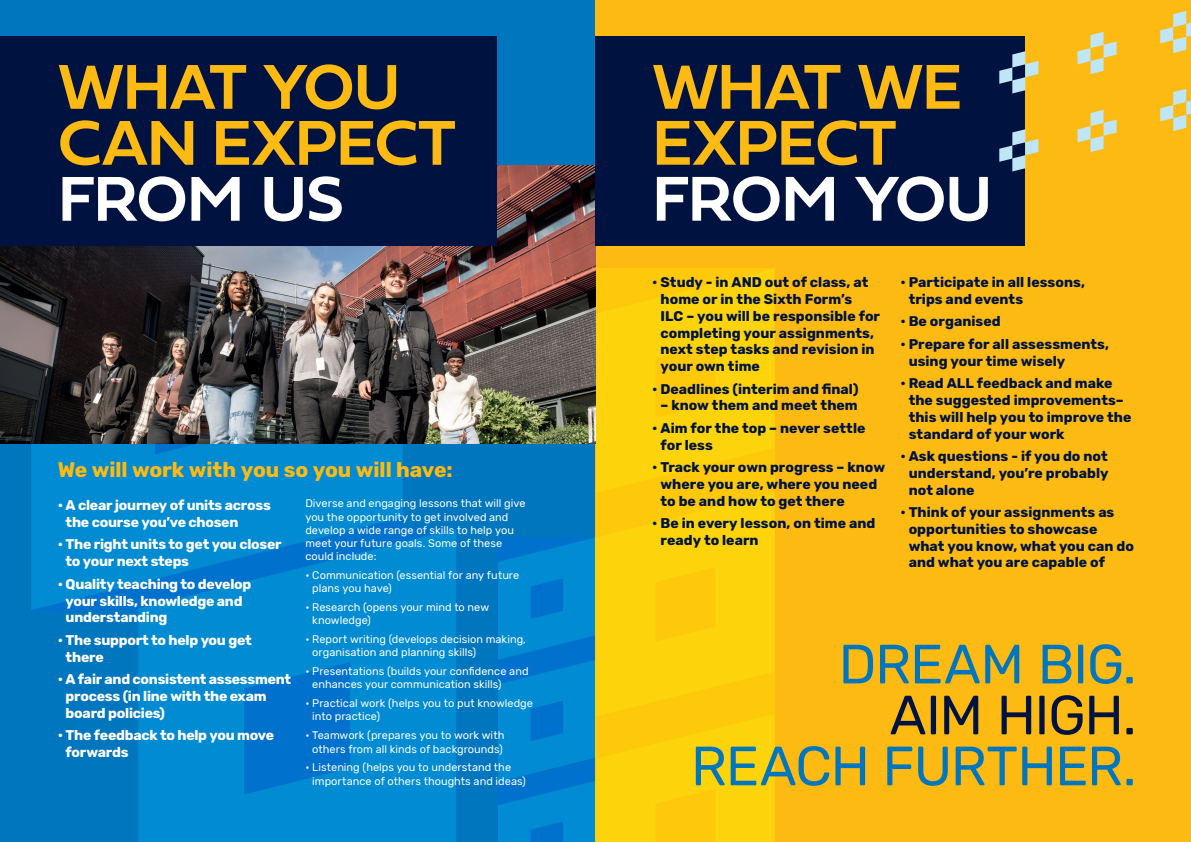
<style>
.page{position:relative;width:1191px;height:842px;background:#fff}
.page>*{position:absolute;margin:0;border:0;box-sizing:border-box;transform-origin:0 0}
.t1{font:700 66px/56px "Fieldwork Hum Demi";letter-spacing:-.02em;color:#fcba13}
.t2{font:700 66px "Fieldwork Hum Demi";letter-spacing:-.025em;color:#fff}
.t3{font:55.2px "Rubik";letter-spacing:-.02em;color:#0076be}
.t4{font:55.2px "Rubik";letter-spacing:-.025em;color:#001340}
.t5{font:700 21px "Rubik";color:#fcba13}
.t6{font:700 14px/16.8px "Rubik";color:#001340}
.t7{font:700 14px/16.8px "Rubik";letter-spacing:-.02em;color:#fff}
.t8{font:11px/13.2px "Rubik";color:#fff}
</style>
<div class="page">
<div style="left:0;top:0;width:595px;height:842px;background:#0076be"></div>
<div style="left:595px;top:0;width:596px;height:842px;background:#fcba13"></div>
<div style="left:31px;top:443px;width:372px;height:167px;background:#008bd2"></div>
<svg style="left:138px;top:529px;width:318px;height:313px;fill:#008bd2"></svg>
<svg style="left:498px;top:269px;width:276px;height:573px"></svg>
<img style="left:0;top:165px;width:595px;height:278px">
<div style="left:0;top:36px;width:496px;height:210px;background:#001340"></div>
<div style="left:595px;top:36px;width:429px;height:210px;background:#001340"></div>
<svg style="left:1160px;top:11px;width:31px;height:42px"></svg>
<svg style="left:1160px;top:89px;width:31px;height:42px"></svg>
<svg style="left:999px;top:51px;width:39px;height:42px"></svg>
<svg style="left:1077px;top:32px;width:39px;height:42px"></svg>
<svg style="left:999px;top:129px;width:39px;height:42px"></svg>
<svg style="left:1077px;top:110px;width:39px;height:42px"></svg>
<h1 class="t1" style="left:58px;top:56px;width:399px">WHAT YOU<br>CAN EXPECT</h1>
<h1 class="t2" style="left:58px;top:147px;width:287px">FROM US</h1>
<h3 class="t5" style="left:58px;top:457px;width:396px">We will work with you so you will have:</h3>
<p class="t7" style="left:66px;top:497px;width:207px;text-indent:-8px">• A clear journey of units across the course you’ve chosen</p>
<p class="t7" style="left:66px;top:536px;width:217px;text-indent:-8px">• The right units to get you closer to your next steps</p>
<p class="t7" style="left:66px;top:576px;width:187px;text-indent:-8px">• Quality teaching to develop your skills, knowledge and understanding</p>
<p class="t7" style="left:66px;top:632px;width:188px;text-indent:-8px">• The support to help you get there</p>
<p class="t7" style="left:66px;top:671px;width:227px;text-indent:-8px">• A fair and consistent assessment process (in line with the exam board policies)</p>
<p class="t7" style="left:66px;top:727px;width:210px;text-indent:-8px">• The feedback to help you move forwards</p>
<p class="t8" style="left:305px;top:497px;width:222px">Diverse and engaging lessons that will give you the opportunity to get involved and develop a wide range of skills to help you meet your future goals. Some of these could include:</p>
<p class="t8" style="left:312px;top:569px;width:208px;text-indent:-7px">• Communication (essential for any future plans you have)</p>
<p class="t8" style="left:312px;top:601px;width:178px;text-indent:-7px">• Research (opens your mind to new knowledge)</p>
<p class="t8" style="left:312px;top:633px;width:215px;text-indent:-7px">• Report writing (develops decision making, organisation and planning skills)</p>
<p class="t8" style="left:312px;top:665px;width:218px;text-indent:-7px">• Presentations (builds your confidence and enhances your communication skills)</p>
<p class="t8" style="left:312px;top:697px;width:222px;text-indent:-7px">• Practical work (helps you to put knowledge into practice)</p>
<p class="t8" style="left:305px;top:729px;width:200px;text-align:center">• Teamwork (prepares you to work with others from all kinds of backgrounds)</p>
<p class="t8" style="left:312px;top:761px;width:215px;text-indent:-7px">• Listening (helps you to understand the importance of others thoughts and ideas)</p>
<h1 class="t1" style="left:652px;top:56px;width:311px">WHAT WE<br>EXPECT</h1>
<h1 class="t2" style="left:652px;top:147px;width:341px">FROM YOU</h1>
<p class="t6" style="left:660px;top:274px;width:221px;text-indent:-8px">• Study - in AND out of class, at home or in the Sixth Form’s<br>ILC – you will be responsible for completing your assignments, next step tasks and revision in your own time</p>
<p class="t6" style="left:652px;top:381px;width:208px">• Deadlines (interim and final)</p>
<p class="t6" style="left:660px;top:397px;width:199px">– know them and meet them</p>
<p class="t6" style="left:660px;top:420px;width:206px;text-indent:-8px">• Aim for the top – never settle for less</p>
<p class="t6" style="left:660px;top:459px;width:226px;text-indent:-8px">• Track your own progress – know where you are, where you need to be and how to get there</p>
<p class="t6" style="left:660px;top:515px;width:216px;text-indent:-8px">• Be in every lesson, on time and ready to learn</p>
<p class="t6" style="left:908px;top:274px;width:178px;text-indent:-8px">• Participate in all lessons, trips and events</p>
<p class="t6" style="left:900px;top:313px;width:102px">• Be organised</p>
<p class="t6" style="left:908px;top:336px;width:202px;text-indent:-8px">• Prepare for all assessments, using your time wisely</p>
<p class="t6" style="left:908px;top:375px;width:224px;text-indent:-8px">• Read ALL feedback and make the suggested improvements– this will help you to improve the standard of your work</p>
<p class="t6" style="left:908px;top:448px;width:201px;text-align:justify;text-indent:-8px">• Ask questions - if you do not understand, you’re probably not alone</p>
<p class="t6" style="left:908px;top:504px;width:227px;text-indent:-8px">• Think of your assignments as opportunities to showcase what you know, what you can do and what you are capable of</p>
<h2 class="t3" style="left:838px;top:633px;width:299px">DREAM BIG.</h2>
<h2 class="t4" style="left:889px;top:684px;width:248px">AIM HIGH.</h2>
<h2 class="t3" style="left:691px;top:735px;width:447px">REACH FURTHER.</h2>
</div>
